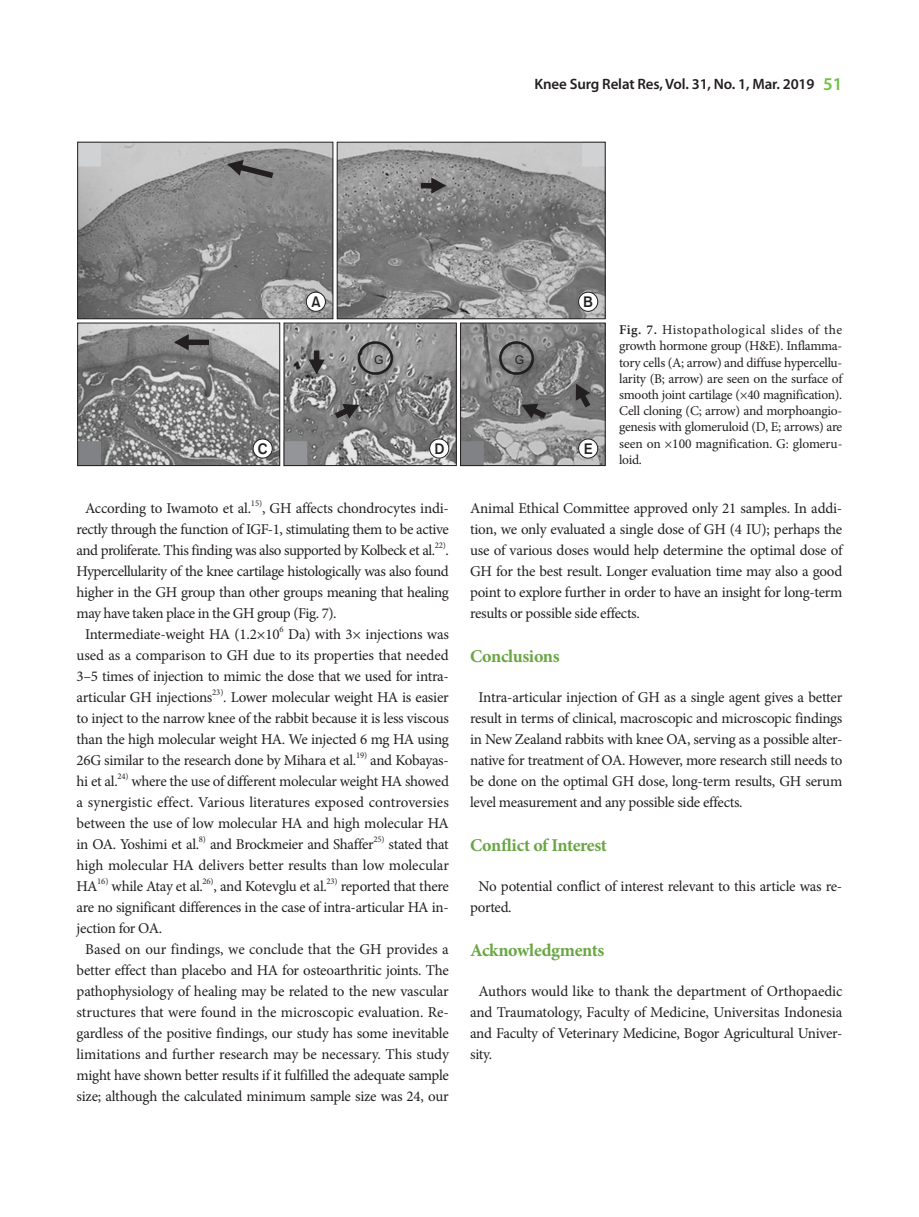
<style>
.page{position:relative;width:919px;height:1217px;background:#fff}
.page>*{position:absolute;margin:0;border:0;box-sizing:border-box;transform-origin:0 0}
.t1{font:700 18px "Minion Pro";letter-spacing:-.02em;color:#69a643}
.t2{font:15px/21px "Minion Pro";letter-spacing:-.02em;color:#231f20;text-align:justify}
.t3{font:15px "Minion Pro";color:#231f20}
.t4{font:600 15px "Myriad Pro";letter-spacing:-.01em;color:#231f20}
.t5{font:15px "Gothic 725 BT Bold A";color:#231f20}
.t6{font:13.5px/16.2px "Minion Pro";letter-spacing:-.015em;color:#231f20;text-align:justify}
.t7{font:12px "Arial";color:#231f20}
.t8{font:8.7px "Minion Pro";letter-spacing:-.02em;color:#231f20}
.s1{font-size:18px;color:#71bf44}
.s2{font-weight:600}
</style>
<div class="page">
<svg style="left:77px;top:142px;width:528px;height:324px;background:#8f8f8f"></svg>
<div style="left:306px;top:292px;width:19px;height:19px;background:#fff;border-radius:50%"></div>
<div style="left:306px;top:292px;width:19px;height:19px;border:1px solid #231f20;border-radius:50%"></div>
<div style="left:578px;top:292px;width:19px;height:19px;background:#fff;border-radius:50%"></div>
<div style="left:578px;top:292px;width:20px;height:19px;border:1px solid #231f20;border-radius:50%"></div>
<div style="left:253px;top:439px;width:19px;height:19px;background:#fff;border-radius:50%"></div>
<div style="left:253px;top:438px;width:19px;height:20px;border:1px solid #231f20;border-radius:50%"></div>
<div style="left:429px;top:439px;width:20px;height:19px;background:#fff;border-radius:50%"></div>
<div style="left:429px;top:438px;width:20px;height:20px;border:1px solid #231f20;border-radius:50%"></div>
<div style="left:578px;top:439px;width:19px;height:19px;background:#fff;border-radius:50%"></div>
<div style="left:578px;top:438px;width:20px;height:20px;border:1px solid #231f20;border-radius:50%"></div>
<svg style="left:356px;top:340px;width:178px;height:35px;background:#898989"></svg>
<svg style="left:227px;top:160px;width:52px;height:22px"></svg>
<div style="left:421px;top:183px;width:15px;height:5px;background:#231f20"></div>
<svg style="left:431px;top:177px;width:15px;height:17px"></svg>
<div style="left:184px;top:339px;width:25px;height:6px;background:#231f20"></div>
<svg style="left:174px;top:334px;width:15px;height:16px"></svg>
<div style="left:314px;top:350px;width:5px;height:14px;background:#231f20"></div>
<svg style="left:308px;top:359px;width:17px;height:15px"></svg>
<svg style="left:328px;top:402px;width:31px;height:21px"></svg>
<svg style="left:521px;top:402px;width:31px;height:21px"></svg>
<svg style="left:573px;top:384px;width:22px;height:29px"></svg>
<p class="t4" style="left:534px;top:74px;width:309px">Knee Surg Relat Res, Vol. 31, No. 1, Mar. 2019 <span class="s1">51</span></p>
<p class="t5" style="left:311px;top:293px;width:11px">A</p>
<p class="t5" style="left:583px;top:293px;width:11px">B</p>
<p class="t7" style="left:374px;top:351px;width:11px">G</p>
<p class="t7" style="left:514px;top:352px;width:11px">G</p>
<p class="t5" style="left:258px;top:440px;width:11px">C</p>
<p class="t5" style="left:434px;top:440px;width:12px">D</p>
<p class="t5" style="left:583px;top:440px;width:11px">E</p>
<p class="t6" style="left:619px;top:321px;width:225px"><span class="s2">Fig. 7.</span> Histopathological slides of the growth hormone group (H&amp;E). Inflamma&shy;tory cells (A; arrow) and diffuse hypercellu&shy;larity (B; arrow) are seen on the surface of smooth joint cartilage (×40 magnification).<br>Cell cloning (C; arrow) and morphoangio&shy;genesis with glomeruloid (D, E; arrows) are seen on ×100 magnification. G: glomeru&shy;loid.</p>
<p class="t2" style="left:85px;top:497px;width:167px">According to Iwamoto et al.</p>
<p class="t8" style="left:251px;top:497px;width:13px">15)</p>
<p class="t2" style="left:77px;top:497px;width:374px;text-indent:185px">, GH affects chondrocytes indi&shy;rectly through the function of IGF-1, stimulating them to be active and proliferate. This finding was also supported by Kolbeck et al.</p>
<p class="t8" style="left:435px;top:539px;width:12px">22)</p>
<p class="t2" style="left:445px;top:539px;width:5px">.</p>
<p class="t2" style="left:77px;top:560px;width:374px">Hypercellularity of the knee cartilage histologically was also found</p>
<p class="t2" style="left:77px;top:581px;width:374px">higher in the GH group than other groups meaning that healing</p>
<p class="t2" style="left:77px;top:602px;width:261px">may have taken place in the GH group (Fig. 7).</p>
<p class="t2" style="left:85px;top:623px;width:196px">Intermediate-weight HA (1.2×10</p>
<p class="t8" style="left:279px;top:623px;width:6px">6</p>
<p class="t2" style="left:77px;top:623px;width:374px;text-indent:211px">Da) with 3× injections was used as a comparison to GH due to its properties that needed 3–5 times of injection to mimic the dose that we used for intra&shy;articular GH injections</p>
<p class="t8" style="left:212px;top:686px;width:13px">23)</p>
<p class="t2" style="left:77px;top:686px;width:374px;text-indent:147px">. Lower molecular weight HA is easier to inject to the narrow knee of the rabbit because it is less viscous than the high molecular weight HA. We injected 6 mg HA using 26G similar to the research done by Mihara et al.</p>
<p class="t8" style="left:356px;top:749px;width:13px">19)</p>
<p class="t2" style="left:370px;top:749px;width:80px">and Kobayas-</p>
<p class="t2" style="left:77px;top:770px;width:43px">hi et al.</p>
<p class="t8" style="left:117px;top:770px;width:13px">24)</p>
<p class="t2" style="left:77px;top:770px;width:374px;text-indent:55px">where the use of different molecular weight HA showed a synergistic effect. Various literatures exposed controversies between the use of low molecular HA and high molecular HA in OA. Yoshimi et al.</p>
<p class="t8" style="left:199px;top:833px;width:9px">8)</p>
<p class="t2" style="left:210px;top:833px;width:165px">and Brockmeier and Shaffer</p>
<p class="t8" style="left:373px;top:833px;width:13px">25)</p>
<p class="t2" style="left:77px;top:833px;width:374px;text-indent:312px">stated that high molecular HA delivers better results than low molecular HA</p>
<p class="t8" style="left:97px;top:875px;width:13px">16)</p>
<p class="t2" style="left:112px;top:875px;width:93px">while Atay et al.</p>
<p class="t8" style="left:202px;top:875px;width:13px">26)</p>
<p class="t2" style="left:213px;top:875px;width:115px">, and Kotevglu et al.</p>
<p class="t8" style="left:326px;top:875px;width:13px">23)</p>
<p class="t2" style="left:341px;top:875px;width:109px">reported that there</p>
<p class="t2" style="left:77px;top:896px;width:374px">are no significant differences in the case of intra-articular HA in-</p>
<p class="t2" style="left:77px;top:917px;width:87px">jection for OA.</p>
<p class="t3" style="left:85px;top:938px;width:365px">Based on our findings, we conclude that the GH provides a</p>
<p class="t2" style="left:77px;top:959px;width:374px">better effect than placebo and HA for osteoarthritic joints. The</p>
<p class="t2" style="left:77px;top:980px;width:374px">pathophysiology of healing may be related to the new vascular</p>
<p class="t2" style="left:77px;top:1001px;width:374px">structures that were found in the microscopic evaluation. Re-</p>
<p class="t2" style="left:77px;top:1022px;width:374px">gardless of the positive findings, our study has some inevitable</p>
<p class="t2" style="left:77px;top:1043px;width:374px">limitations and further research may be necessary. This study</p>
<p class="t2" style="left:77px;top:1064px;width:374px">might have shown better results if it fulfilled the adequate sample</p>
<p class="t2" style="left:77px;top:1085px;width:373px">size; although the calculated minimum sample size was 24, our</p>
<p class="t2" style="left:470px;top:497px;width:374px">Animal Ethical Committee approved only 21 samples. In addi&shy;tion, we only evaluated a single dose of GH (4 IU); perhaps the use of various doses would help determine the optimal dose of GH for the best result. Longer evaluation time may also a good point to explore further in order to have an insight for long-term results or possible side effects.</p>
<p class="t1" style="left:470px;top:643px;width:91px">Conclusions</p>
<p class="t2" style="left:470px;top:686px;width:374px;text-indent:9px">Intra-articular injection of GH as a single agent gives a better result in terms of clinical, macroscopic and microscopic findings in New Zealand rabbits with knee OA, serving as a possible alter&shy;native for treatment of OA. However, more research still needs to be done on the optimal GH dose, long-term results, GH serum level measurement and any possible side effects.</p>
<p class="t1" style="left:470px;top:832px;width:138px">Conflict of Interest</p>
<p class="t2" style="left:470px;top:875px;width:373px;text-indent:9px">No potential conflict of interest relevant to this article was re&shy;ported.</p>
<p class="t1" style="left:470px;top:937px;width:136px">Acknowledgments</p>
<p class="t2" style="left:470px;top:980px;width:374px;text-indent:9px">Authors would like to thank the department of Orthopaedic and Traumatology, Faculty of Medicine, Universitas Indonesia and Faculty of Veterinary Medicine, Bogor Agricultural Univer&shy;sity.</p>
</div>
